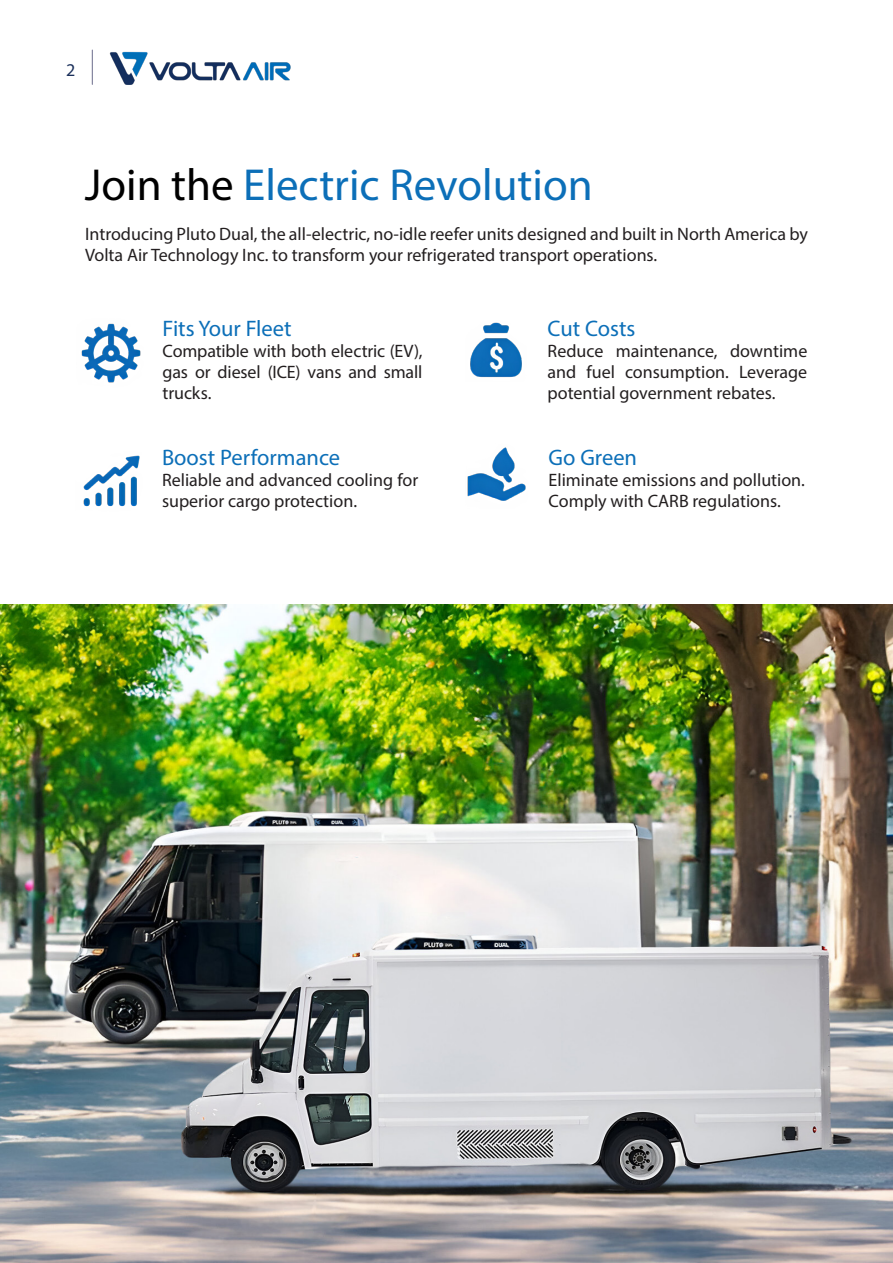
<style>
.page{position:relative;width:893px;height:1263px;background:#fff}
.page>*{position:absolute;margin:0;border:0;box-sizing:border-box;transform-origin:0 0}
.t1{font:45px "Myriad Pro";color:#0c6fb8}
.t2{font:22.5px "Myriad Pro";color:#0c6fb8}
.t3{font:18px/21px "Myriad Pro";color:#231f20}
.t4{font:18px "Myriad Pro";color:#1b305b}
.s1{color:#000}
</style>
<div class="page">
<img style="left:109px;top:51px;width:182px;height:34px">
<img style="left:83px;top:455px;width:57px;height:52px">
<img style="left:81px;top:323px;width:60px;height:60px">
<img style="left:470px;top:322px;width:52px;height:56px">
<img style="left:467px;top:447px;width:59px;height:54px">
<img style="left:0;top:605px;width:893px;height:658px">
<hr style="left:92px;top:50px;width:1px;height:34px;background:#6a6b8b">
<p class="t4" style="left:66px;top:59px;width:11px">2</p>
<p class="t1" style="left:85px;top:157px;width:509px"><span class="s1">Join the</span> Electric Revolution</p>
<p class="t3" style="left:85px;top:223px;width:724px">Introducing Pluto Dual, the all-electric, no-idle reefer units designed and built in North America by<br>Volta Air Technology Inc. to transform your refrigerated transport operations.</p>
<p class="t2" style="left:163px;top:314px;width:130px">Fits Your Fleet</p>
<p class="t3" style="left:163px;top:340px;width:261px;text-align:justify">Compatible with both electric (EV), gas or diesel (ICE) vans and small trucks.</p>
<p class="t2" style="left:162px;top:444px;width:180px">Boost Performance</p>
<p class="t3" style="left:162px;top:469px;width:258px">Reliable and advanced cooling for superior cargo protection.</p>
<p class="t2" style="left:548px;top:314px;width:89px">Cut Costs</p>
<p class="t3" style="left:548px;top:340px;width:261px;text-align:justify">Reduce maintenance, downtime and fuel consumption. Leverage potential government rebates.</p>
<p class="t2" style="left:549px;top:444px;width:90px">Go Green</p>
<p class="t3" style="left:549px;top:469px;width:258px">Eliminate emissions and pollution.<br>Comply with CARB regulations.</p>
</div>
